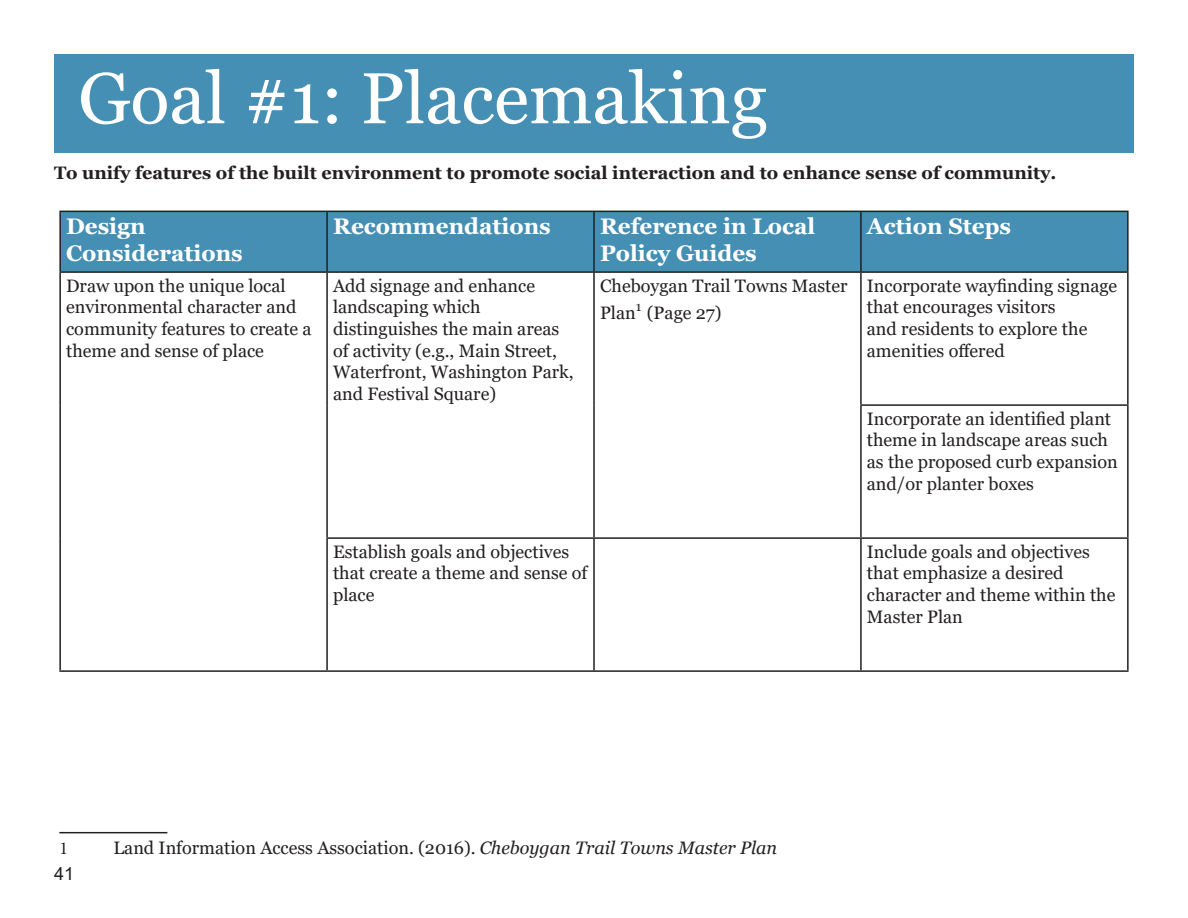
<style>
.page{position:relative;width:1188px;height:918px;background:#fff}
.page>*{position:absolute;margin:0;border:0;box-sizing:border-box;transform-origin:0 0}
.t1{font:72px "Georgia";color:#fff}
.t2{font:700 22.5px/27px "Georgia";color:#fff}
.t3{font:18px/21.6px "Georgia";color:#231f20}
.t4{font:700 18px "Georgia";color:#231f20}
.t5{font:18px "Arial";color:#231f20}
.t6{font:18px "Minion Pro";color:#231f20}
.s1{font-style:italic}
</style>
<div class="page">
<svg style="left:364px;top:152px;width:26px;height:1px"></svg>
<div style="left:54px;top:54px;width:1080px;height:98px;background:#448fb3"></div>
<div style="left:61px;top:212px;width:1066px;height:59px;background:#448fb3"></div>
<hr style="left:59px;top:211px;width:268px;height:1px;background:#231f20">
<hr style="left:59px;top:212px;width:2px;height:59px;background:#231f20">
<hr style="left:327px;top:211px;width:267px;height:1px;background:#231f20">
<hr style="left:326px;top:212px;width:2px;height:59px;background:#231f20">
<hr style="left:594px;top:211px;width:267px;height:1px;background:#231f20">
<hr style="left:593px;top:212px;width:2px;height:59px;background:#231f20">
<hr style="left:861px;top:211px;width:268px;height:1px;background:#231f20">
<hr style="left:860px;top:212px;width:2px;height:59px;background:#231f20">
<hr style="left:1127px;top:212px;width:2px;height:59px;background:#231f20">
<hr style="left:59px;top:271px;width:268px;height:2px;background:#231f20">
<hr style="left:59px;top:273px;width:2px;height:132px;background:#231f20">
<hr style="left:327px;top:271px;width:267px;height:2px;background:#231f20">
<hr style="left:326px;top:273px;width:2px;height:132px;background:#231f20">
<hr style="left:594px;top:271px;width:267px;height:2px;background:#231f20">
<hr style="left:593px;top:273px;width:2px;height:132px;background:#231f20">
<hr style="left:861px;top:271px;width:268px;height:2px;background:#231f20">
<hr style="left:860px;top:273px;width:2px;height:131px;background:#231f20">
<hr style="left:1127px;top:273px;width:2px;height:131px;background:#231f20">
<hr style="left:59px;top:405px;width:2px;height:133px;background:#231f20">
<hr style="left:326px;top:405px;width:2px;height:132px;background:#231f20">
<hr style="left:593px;top:405px;width:2px;height:132px;background:#231f20">
<hr style="left:860px;top:404px;width:269px;height:2px;background:#231f20">
<hr style="left:860px;top:406px;width:2px;height:131px;background:#231f20">
<hr style="left:1127px;top:406px;width:2px;height:131px;background:#231f20">
<hr style="left:59px;top:538px;width:2px;height:132px;background:#231f20">
<hr style="left:326px;top:537px;width:268px;height:2px;background:#231f20">
<hr style="left:326px;top:539px;width:2px;height:131px;background:#231f20">
<hr style="left:594px;top:537px;width:267px;height:2px;background:#231f20">
<hr style="left:593px;top:539px;width:2px;height:131px;background:#231f20">
<hr style="left:861px;top:537px;width:268px;height:2px;background:#231f20">
<hr style="left:860px;top:539px;width:2px;height:131px;background:#231f20">
<hr style="left:1127px;top:539px;width:2px;height:131px;background:#231f20">
<hr style="left:59px;top:670px;width:268px;height:2px;background:#231f20">
<hr style="left:327px;top:670px;width:267px;height:2px;background:#231f20">
<hr style="left:594px;top:670px;width:267px;height:2px;background:#231f20">
<hr style="left:861px;top:670px;width:268px;height:2px;background:#231f20">
<hr style="left:59px;top:832px;width:108px;height:1px;background:#231f20">
<p class="t1" style="left:78px;top:55px;width:691px">Goal #1: Placemaking</p>
<p class="t4" style="left:54px;top:161px;width:1004px">To unify features of the built environment to promote social interaction and to enhance sense of community.</p>
<p class="t2" style="left:66px;top:213px;width:178px">Design<br>Considerations</p>
<p class="t2" style="left:333px;top:213px;width:219px">Recommendations</p>
<p class="t2" style="left:600px;top:213px;width:217px">Reference in Local<br>Policy Guides</p>
<p class="t2" style="left:867px;top:213px;width:146px">Action Steps</p>
<p class="t3" style="left:66px;top:275px;width:247px">Draw upon the unique local environmental character and community features to create a theme and sense of place</p>
<p class="t3" style="left:333px;top:275px;width:242px">Add signage and enhance landscaping which distinguishes the main areas of activity (e.g., Main Street,<br>Waterfront, Washington Park, and Festival Square)</p>
<p class="t3" style="left:600px;top:272px;width:249px;line-height:27px">Cheboygan Trail Towns Master<br>Plan<sup>1</sup> (Page 27)</p>
<p class="t3" style="left:867px;top:275px;width:252px">Incorporate wayfinding signage that encourages visitors<br>and residents to explore the amenities offered</p>
<p class="t3" style="left:867px;top:408px;width:252px">Incorporate an identified plant theme in landscape areas such as the proposed curb expansion and/or planter boxes</p>
<p class="t3" style="left:333px;top:541px;width:256px">Establish goals and objectives that create a theme and sense of place</p>
<p class="t3" style="left:867px;top:541px;width:250px">Include goals and objectives that emphasize a desired character and theme within the<br>Master Plan</p>
<p class="t6" style="left:59px;top:836px;width:10px">1</p>
<p class="t3" style="left:113px;top:838px;width:665px">Land Information Access Association. (2016). <span class="s1">Cheboygan Trail Towns Master Plan</span></p>
<p class="t5" style="left:54px;top:861px;width:22px">41</p>
</div>
